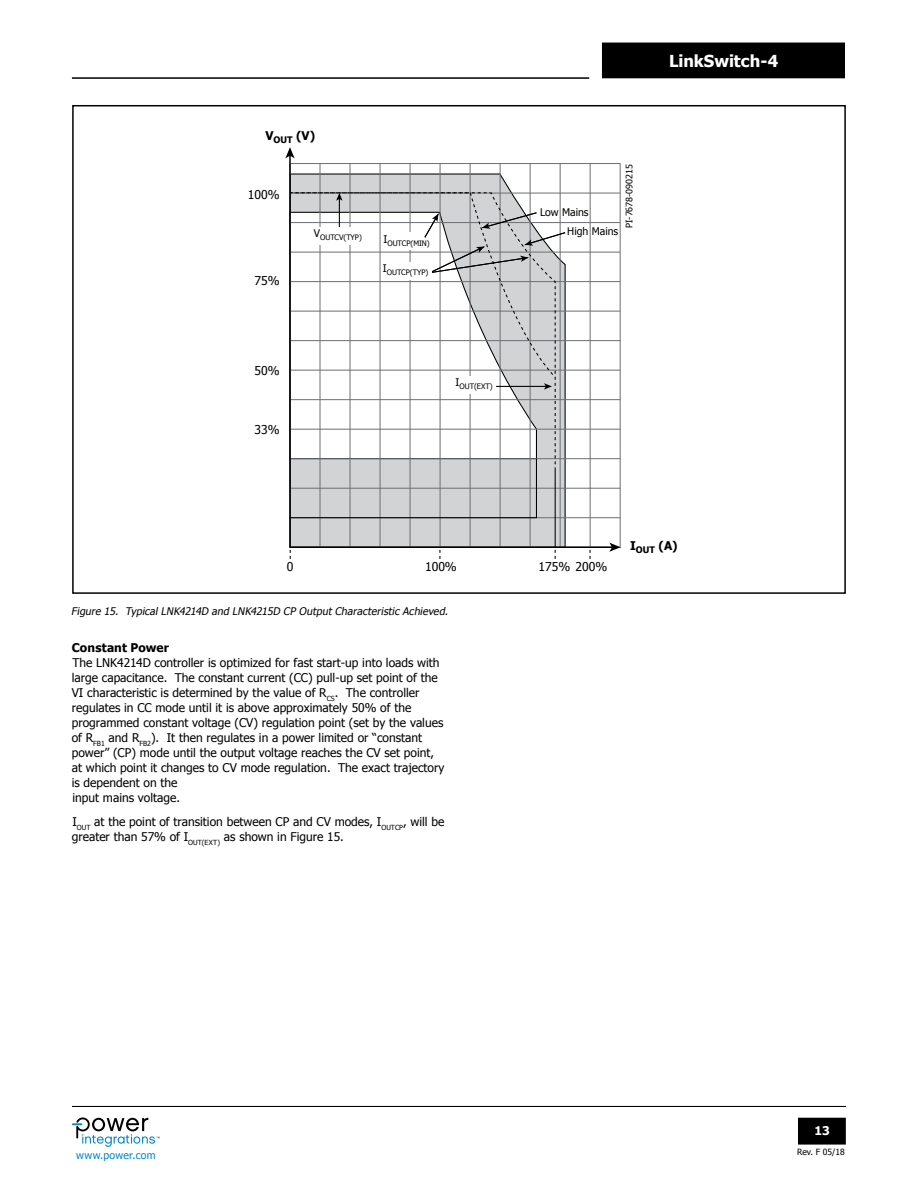
<style>
.page{position:relative;width:918px;height:1188px;background:#fff}
.page>*{position:absolute;margin:0;border:0;box-sizing:border-box;transform-origin:0 0}
.t1{font:700 16.5px "Tahoma";letter-spacing:-.005em;color:#fff}
.t2{font:12.15px "Tahoma";color:#000}
.t3{font:12px/15px "Tahoma";color:#000}
.t4{font:700 12px "Tahoma";letter-spacing:.01em;color:#000}
.t5{font:700 12px "Tahoma";color:#fff}
.t6{font:italic 10.5px "Tahoma";color:#000}
.t7{font:10.5px "Tahoma";color:#000}
.t8{font:10.5px "Tahoma";letter-spacing:.03em;color:#0085ca}
.t9{font:9px "Tahoma";color:#000}
.t10{font:8.55px "Tahoma";color:#000}
.t11{font:7.5px "Tahoma";color:#000}
</style>
<div class="page">
<hr style="left:72px;top:1106px;width:774px;height:1px;background:#000">
<hr style="left:72px;top:77px;width:517px;height:2px;background:#000">
<div style="left:799px;top:1118px;width:46px;height:26px;background:#000"></div>
<div style="left:798px;top:1118px;width:48px;height:27px;border:2px solid #000"></div>
<div style="left:603px;top:43px;width:241px;height:35px;background:#000"></div>
<svg style="left:72px;top:1117px;width:88px;height:30px"></svg>
<hr style="left:620px;top:164px;width:1px;height:384px;background:#6d6e71">
<hr style="left:290px;top:517px;width:330px;height:1px;background:#6d6e71">
<hr style="left:290px;top:488px;width:330px;height:1px;background:#6d6e71">
<hr style="left:290px;top:458px;width:330px;height:1px;background:#6d6e71">
<hr style="left:290px;top:429px;width:330px;height:1px;background:#6d6e71">
<hr style="left:290px;top:399px;width:330px;height:1px;background:#6d6e71">
<hr style="left:290px;top:370px;width:330px;height:1px;background:#6d6e71">
<hr style="left:290px;top:340px;width:330px;height:1px;background:#6d6e71">
<hr style="left:290px;top:311px;width:330px;height:1px;background:#6d6e71">
<hr style="left:290px;top:281px;width:330px;height:1px;background:#6d6e71">
<hr style="left:290px;top:252px;width:330px;height:1px;background:#6d6e71">
<hr style="left:290px;top:222px;width:330px;height:1px;background:#6d6e71">
<hr style="left:290px;top:193px;width:330px;height:1px;background:#6d6e71">
<hr style="left:290px;top:163px;width:330px;height:1px;background:#6d6e71">
<svg style="left:289px;top:158px;width:325px;height:390px"></svg>
<svg style="left:285px;top:147px;width:10px;height:11px"></svg>
<svg style="left:609px;top:543px;width:12px;height:9px"></svg>
<svg style="left:289px;top:192px;width:277px;height:327px"></svg>
<p class="t4" style="left:265px;top:127px;width:51px">V<sub>OUT</sub> (V)</p>
<p class="t2" style="left:248px;top:187px;width:33px">100%</p>
<p class="t2" style="left:255px;top:272px;width:27px">75%</p>
<p class="t2" style="left:255px;top:362px;width:27px">50%</p>
<p class="t2" style="left:255px;top:422px;width:27px">33%</p>
<p class="t9" style="left:623px;top:228px;width:65px;rotate:-90deg">PI-7678-090215</p>
<p class="t7" style="left:540px;top:205px;width:50px">Low Mains</p>
<p class="t7" style="left:314px;top:226px;width:8px">V</p>
<p class="t7" style="left:567px;top:224px;width:52px">High Mains</p>
<p class="t11" style="left:320px;top:233px;width:43px">OUTCV(TYP)</p>
<p class="t11" style="left:383px;top:238px;width:48px"><sup>I</sup>OUTCP(MIN)</p>
<p class="t11" style="left:383px;top:267px;width:47px"><sup>I</sup>OUTCP(TYP)</p>
<p class="t11" style="left:456px;top:382px;width:39px"><sup>I</sup>OUT(EXT)</p>
<h1 class="t1" style="left:669px;top:49px;width:111px">LinkSwitch-4</h1>
<p class="t2" style="left:287px;top:558px;width:8px">0</p>
<p class="t2" style="left:425px;top:558px;width:33px">100%</p>
<p class="t2" style="left:539px;top:558px;width:70px">175% 200%</p>
<p class="t6" style="left:71px;top:604px;width:380px">Figure 15. Typical LNK4214D and LNK4215D CP Output Characteristic Achieved.</p>
<p class="t4" style="left:72px;top:640px;width:99px">Constant Power</p>
<p class="t3" style="left:72px;top:655px;width:374px">The LNK4214D controller is optimized for fast start-up into loads with large capacitance. The constant current (CC) pull-up set point of the VI characteristic is determined by the value of R<sub>CS</sub>. The controller regulates in CC mode until it is above approximately 50% of the programmed constant voltage (CV) regulation point (set by the values of R<sub>FB1</sub> and R<sub>FB2</sub>). It then regulates in a power limited or “constant power” (CP) mode until the output voltage reaches the CV set point, at which point it changes to CV mode regulation. The exact trajectory is dependent on the<br>input mains voltage.</p>
<p class="t3" style="left:72px;top:814px;width:374px">I<sub>OUT</sub> at the point of transition between CP and CV modes, I<sub>OUTCP</sub>, will be greater than 57% of I<sub>OUT(EXT)</sub> as shown in Figure 15.</p>
<p class="t4" style="left:630px;top:537px;width:49px">I<sub>OUT</sub> (A)</p>
<p class="t8" style="left:76px;top:1148px;width:81px">www.power.com</p>
<p class="t5" style="left:815px;top:1122px;width:17px">13</p>
<p class="t10" style="left:797px;top:1146px;width:49px">Rev. F 05/18</p>
</div>
